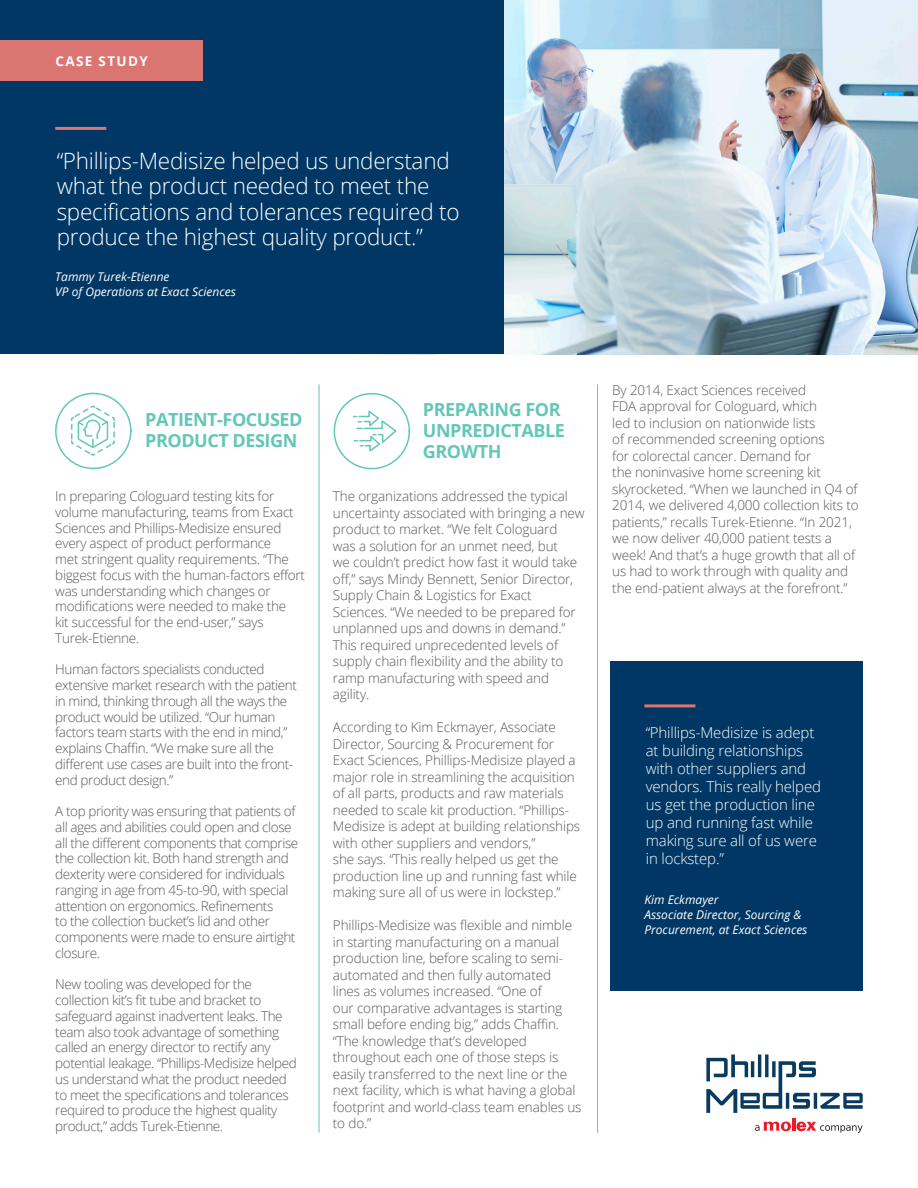
<style>
.page{position:relative;width:918px;height:1188px;background:#fff}
.page>*{position:absolute;margin:0;border:0;box-sizing:border-box;transform-origin:0 0}
.Cover_header{font:300 22.5px/25.5px "Open Sans";letter-spacing:-.01em;color:#fff}
.t1{font:700 18px/21px "Open Sans";letter-spacing:-.025em;color:#63c7b7}
.Cover_header-2{font:300 15px/18px "Open Sans";letter-spacing:-.01em;color:#fff}
.t2{font:300 13.5px/16.5px "Open Sans";letter-spacing:-.01em;color:#57585a}
.t3{font:300 13.5px/15.8px "Open Sans";letter-spacing:-.03em;color:#57585a}
.Cover_header-3{font:700 13.5px "Open Sans";letter-spacing:.1em;color:#fff}
.t4{font:italic 12px/15px "Open Sans";color:#fff}
</style>
<div class="page">
<img style="left:298px;top:0;width:620px;height:355px">
<div style="left:0;top:0;width:504px;height:353px;background:#003764"></div>
<hr style="left:758px;top:1054px;width:3px;height:23px;background:#093a5f">
<svg style="left:706px;top:1055px;width:157px;height:78px"></svg>
<div style="left:611px;top:661px;width:252px;height:330px;background:#003764"></div>
<hr style="left:644px;top:704px;width:51px;height:3px;background:#db7571">
<hr style="left:319px;top:384px;width:1px;height:749px;background:#63c7b7">
<hr style="left:597px;top:384px;width:1px;height:749px;background:#63c7b7">
<hr style="left:55px;top:127px;width:51px;height:3px;background:#db7571">
<div style="left:0;top:40px;width:203px;height:40px;background:#db7571"></div>
<svg style="left:55px;top:392px;width:77px;height:78px"></svg>
<svg style="left:333px;top:392px;width:77px;height:78px"></svg>
<p class="Cover_header-3" style="left:55px;top:51px;width:94px">CASE STUDY</p>
<p class="Cover_header" style="left:57px;top:147px;width:404px">“Phillips-Medisize helped us understand what the product needed to meet the specifications and tolerances required to produce the highest quality product.”</p>
<p class="t4" style="left:55px;top:269px;width:182px">Tammy Turek-Etienne<br>VP of Operations at Exact Sciences</p>
<p class="t1" style="left:145px;top:409px;width:159px">PATIENT-FOCUSED<br>PRODUCT DESIGN</p>
<p class="t2" style="left:55px;top:488px;width:251px;line-height:15.8px">In preparing Cologuard testing kits for volume manufacturing, teams from Exact Sciences and Phillips-Medisize ensured every aspect of product performance<br>met stringent quality requirements. “The biggest focus with the human-factors effort was understanding which changes or modifications were needed to make the<br>kit successful for the end-user,” says Turek-Etienne.</p>
<p class="t3" style="left:55px;top:661px;width:243px">Human factors specialists conducted extensive market research with the patient in mind, thinking through all the ways the product would be utilized. “Our human factors team starts with the end in mind,” explains Chaffin. “We make sure all the different use cases are built into the front&shy;end product design.”</p>
<p class="t3" style="left:55px;top:803px;width:245px">A top priority was ensuring that patients of all ages and abilities could open and close all the different components that comprise the collection kit. Both hand strength and dexterity were considered for individuals ranging in age from 45-to-90, with special attention on ergonomics. Refinements<br>to the collection bucket’s lid and other components were made to ensure airtight closure.</p>
<p class="t3" style="left:55px;top:976px;width:243px">New tooling was developed for the collection kit’s fit tube and bracket to safeguard against inadvertent leaks. The team also took advantage of something called an energy director to rectify any potential leakage. “Phillips-Medisize helped us understand what the product needed to meet the specifications and tolerances required to produce the highest quality product,” adds Turek-Etienne.</p>
<p class="t1" style="left:423px;top:399px;width:144px">PREPARING FOR<br>UNPREDICTABLE<br>GROWTH</p>
<p class="t2" style="left:333px;top:487px;width:253px">The organizations addressed the typical uncertainty associated with bringing a new product to market. “We felt Cologuard<br>was a solution for an unmet need, but<br>we couldn’t predict how fast it would take off,” says Mindy Bennett, Senior Director, Supply Chain &amp; Logistics for Exact Sciences. “We needed to be prepared for unplanned ups and downs in demand.” This required unprecedented levels of supply chain flexibility and the ability to ramp manufacturing with speed and agility.</p>
<p class="t2" style="left:333px;top:718px;width:249px">According to Kim Eckmayer, Associate Director, Sourcing &amp; Procurement for Exact Sciences, Phillips-Medisize played a major role in streamlining the acquisition of all parts, products and raw materials needed to scale kit production. “Phillips-Medisize is adept at building relationships with other suppliers and vendors,”<br>she says. “This really helped us get the production line up and running fast while making sure all of us were in lockstep.”</p>
<p class="t2" style="left:333px;top:916px;width:250px">Phillips-Medisize was flexible and nimble in starting manufacturing on a manual production line, before scaling to semi&shy;automated and then fully automated lines as volumes increased. “One of<br>our comparative advantages is starting small before ending big,” adds Chaffin. “The knowledge that’s developed throughout each one of those steps is easily transferred to the next line or the next facility, which is what having a global footprint and world-class team enables us to do.”</p>
<p class="t2" style="left:612px;top:381px;width:248px">By 2014, Exact Sciences received<br>FDA approval for Cologuard, which<br>led to inclusion on nationwide lists<br>of recommended screening options<br>for colorectal cancer. Demand for<br>the noninvasive home screening kit skyrocketed. “When we launched in Q4 of 2014, we delivered 4,000 collection kits to patients,” recalls Turek-Etienne. “In 2021, we now deliver 40,000 patient tests a week! And that’s a huge growth that all of us had to work through with quality and the end-patient always at the forefront.”</p>
<p class="Cover_header-2" style="left:646px;top:723px;width:177px">“Phillips-Medisize is adept at building relationships with other suppliers and vendors. This really helped us get the production line up and running fast while making sure all of us were in lockstep.”</p>
<p class="t4" style="left:644px;top:891px;width:165px">Kim Eckmayer<br>Associate Director, Sourcing &amp;<br>Procurement, at Exact Sciences</p>
</div>
